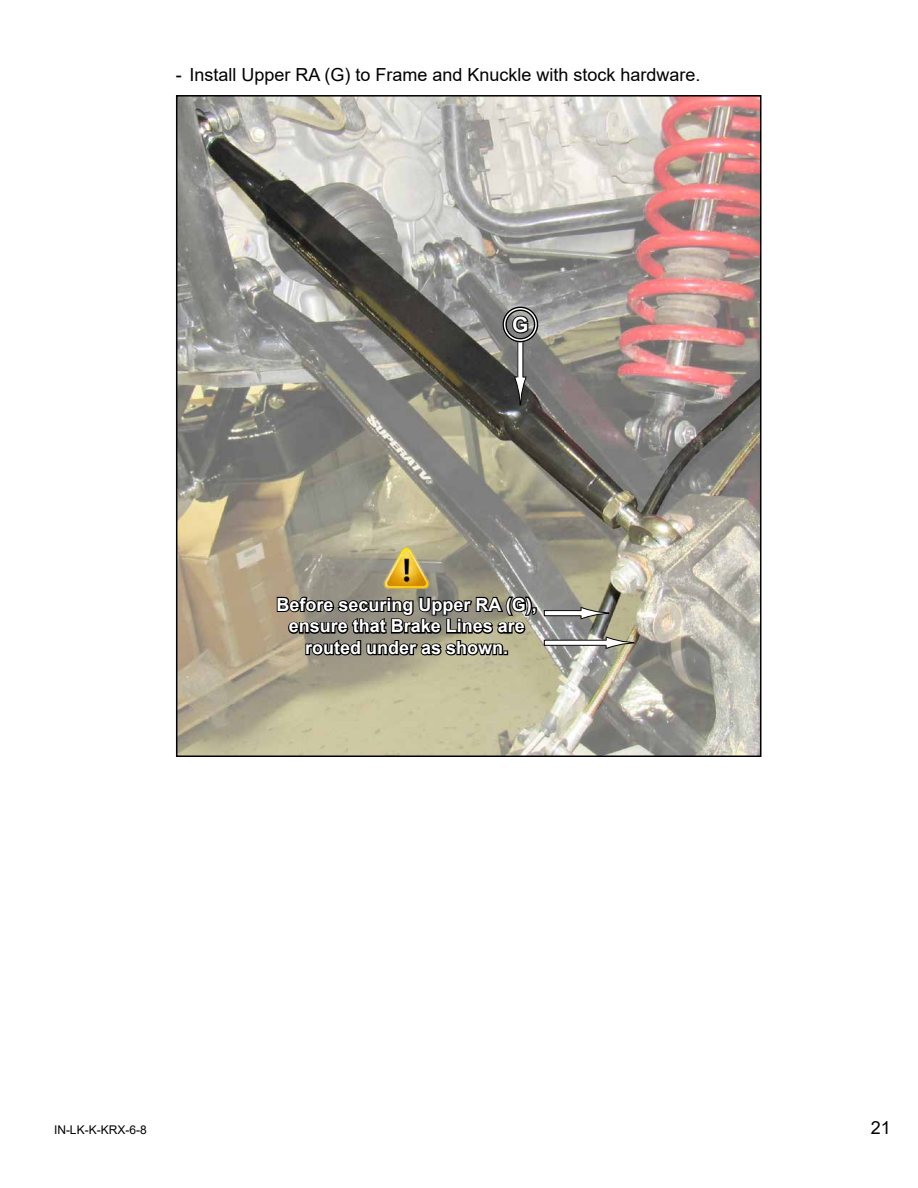
<style>
.page{position:relative;width:918px;height:1188px;background:#fff}
.page>*{position:absolute;margin:0;border:0;box-sizing:border-box;transform-origin:0 0}
.t1{font:700 21px "Arial";color:#fff}
.t2{font:700 18px/21.6px "Arial";color:#fff;text-align:center}
.t3{font:18px "Arial";color:#000}
.t4{font:12px "Arial";color:#000}
</style>
<div class="page">
<img style="left:179px;top:98px;width:579px;height:656px">
<div style="left:518px;top:340px;width:5px;height:37px;background:#fff"></div>
<svg style="left:514px;top:376px;width:13px;height:29px"></svg>
<svg style="left:510px;top:314px;width:20px;height:21px"></svg>
<div style="left:502px;top:307px;width:36px;height:35px;border:4px solid #fff;border-radius:50%"></div>
<div style="left:502px;top:307px;width:36px;height:35px;border:1px solid #000;border-radius:50%"></div>
<div style="left:505px;top:310px;width:30px;height:29px;border:1px solid #000;border-radius:50%"></div>
<img style="left:383px;top:545px;width:47px;height:48px">
<svg style="left:276px;top:594px;width:262px;height:65px;background:#605d50"></svg>
<div style="left:544px;top:611px;width:37px;height:5px;background:#fff"></div>
<div style="left:544px;top:610px;width:38px;height:6px;border:1px solid #000"></div>
<svg style="left:580px;top:607px;width:30px;height:13px"></svg>
<div style="left:544px;top:640px;width:63px;height:5px;background:#fff"></div>
<div style="left:544px;top:640px;width:63px;height:6px;border:1px solid #000"></div>
<svg style="left:605px;top:636px;width:30px;height:13px"></svg>
<p class="t3" style="left:176px;top:62px;width:526px">- Install Upper RA (G) to Frame and Knuckle with stock hardware.</p>
<p class="t1" style="left:512px;top:310px;width:18px">G</p>
<p class="t2" style="left:277px;top:594px;width:262px">Before securing Upper RA (G), ensure that Brake Lines are routed under as shown.</p>
<p class="t4" style="left:54px;top:1122px;width:94px">IN-LK-K-KRX-6-8</p>
<p class="t3" style="left:871px;top:1115px;width:22px">21</p>
</div>
